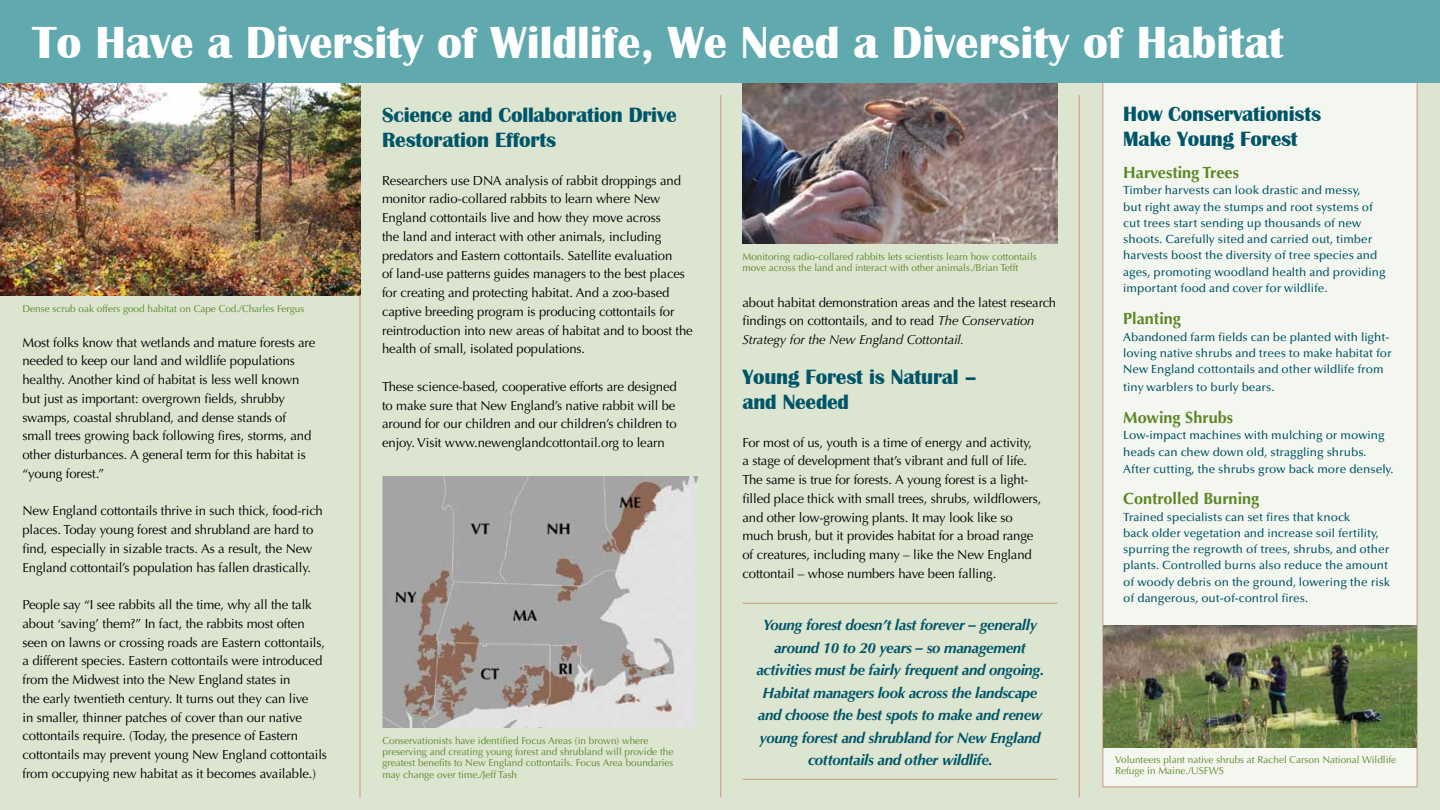
<style>
.page{position:relative;width:1440px;height:810px;background:#dbe5d0}
.page>*{position:absolute;margin:0;border:0;box-sizing:border-box;transform-origin:0 0}
.t1{font:700 46.25px "Britannic";color:#fff}
.t2{font:700 21.25px/25px "Britannic";letter-spacing:-.01em;color:#005568}
.t3{font:700 16.25px "Optima LT Std";color:#5c8727}
.t4{font:italic 700 15px/22.5px "Optima LT Std";letter-spacing:-.02em;color:#005568;text-align:center}
.t5{font:13.12px/18.8px "Optima LT Std";letter-spacing:-.01em;color:#000}
.t6{font:500 11.88px/16.2px "Optima LT Std";color:#005568}
.t7{font:10px/11.2px "Optima LT Std";color:#5c8727}
.s1{font-style:italic}
</style>
<div class="page">
<hr style="left:359px;top:293px;width:2px;height:504px;background:#cea78e">
<hr style="left:1079px;top:95px;width:1px;height:702px;background:#cea78e">
<div style="left:1103px;top:45px;width:314px;height:742px;background:#f4f7f0"></div>
<img style="left:1103px;top:625px;width:314px;height:123px">
<img style="left:0;top:82px;width:361px;height:213px">
<hr style="left:742px;top:603px;width:316px;height:1px;background:#cea78e">
<hr style="left:742px;top:779px;width:316px;height:1px;background:#cea78e">
<img style="left:742px;top:82px;width:316px;height:161px">
<img style="left:383px;top:477px;width:315px;height:251px">
<div style="left:0;top:0;width:1440px;height:82px;background:#60a9af"></div>
<hr style="left:720px;top:95px;width:1px;height:702px;background:#cea78e">
<h1 class="t1" style="left:32px;top:16px;width:1253px">To Have a Diversity of Wildlife, We Need a Diversity of Habitat</h1>
<p class="t7" style="left:22px;top:303px;width:283px">Dense scrub oak offers good habitat on Cape Cod./Charles Fergus</p>
<p class="t5" style="left:22px;top:333px;width:294px">Most folks know that wetlands and mature forests are needed to keep our land and wildlife populations healthy. Another kind of habitat is less well known but just as important: overgrown fields, shrubby swamps, coastal shrubland, and dense stands of small trees growing back following fires, storms, and other disturbances. A general term for this habitat is “young forest.”</p>
<p class="t5" style="left:22px;top:502px;width:302px">New England cottontails thrive in such thick, food-rich places. Today young forest and shrubland are hard to find, especially in sizable tracts. As a result, the New England cottontail’s population has fallen drastically.</p>
<p class="t5" style="left:22px;top:596px;width:306px">People say “I see rabbits all the time, why all the talk about ‘saving’ them?” In fact, the rabbits most often seen on lawns or crossing roads are Eastern cottontails, a different species. Eastern cottontails were introduced from the Midwest into the New England states in<br>the early twentieth century. It turns out they can live<br>in smaller, thinner patches of cover than our native cottontails require. (Today, the presence of Eastern cottontails may prevent young New England cottontails from occupying new habitat as it becomes available.)</p>
<h2 class="t2" style="left:382px;top:103px;width:296px">Science and Collaboration Drive<br>Restoration Efforts</h2>
<p class="t5" style="left:382px;top:171px;width:312px">Researchers use DNA analysis of rabbit droppings and monitor radio-collared rabbits to learn where New England cottontails live and how they move across<br>the land and interact with other animals, including predators and Eastern cottontails. Satellite evaluation<br>of land-use patterns guides managers to the best places for creating and protecting habitat. And a zoo-based captive breeding program is producing cottontails for reintroduction into new areas of habitat and to boost the health of small, isolated populations.</p>
<p class="t5" style="left:382px;top:377px;width:296px;text-align:justify">These science-based, cooperative efforts are designed to make sure that New England’s native rabbit will be around for our children and our children’s children to enjoy. Visit www.newenglandcottontail.org to learn</p>
<p class="t7" style="left:382px;top:735px;width:292px">Conservationists have identified Focus Areas (in brown) where preserving and creating young forest and shrubland will provide the greatest benefits to New England cottontails. Focus Area boundaries may change over time./Jeff Tash</p>
<p class="t7" style="left:742px;top:251px;width:296px">Monitoring radio-collared rabbits lets scientists learn how cottontails move across the land and interact with other animals./Brian Tefft</p>
<p class="t5" style="left:742px;top:293px;width:315px">about habitat demonstration areas and the latest research findings on cottontails, and to read <span class="s1">The Conservation<br>Strategy for the New England Cottontail.</span></p>
<h2 class="t2" style="left:742px;top:365px;width:236px">Young Forest is Natural – and Needed</h2>
<p class="t5" style="left:742px;top:433px;width:300px">For most of us, youth is a time of energy and activity, a stage of development that’s vibrant and full of life.<br>The same is true for forests. A young forest is a light&shy;filled place thick with small trees, shrubs, wildflowers, and other low-growing plants. It may look like so much brush, but it provides habitat for a broad range of creatures, including many – like the New England cottontail – whose numbers have been falling.</p>
<p class="t4" style="left:756px;top:614px;width:289px">Young forest doesn’t last forever – generally around 10 to 20 years – so management activities must be fairly frequent and ongoing.<br>Habitat managers look across the landscape and choose the best spots to make and renew young forest and shrubland for New England cottontails and other wildlife.</p>
<h2 class="t2" style="left:1123px;top:101px;width:199px">How Conservationists<br>Make Young Forest</h2>
<p class="t3" style="left:1123px;top:163px;width:117px">Harvesting Trees</p>
<p class="t6" style="left:1123px;top:183px;width:264px">Timber harvests can look drastic and messy,<br>but right away the stumps and root systems of cut trees start sending up thousands of new shoots. Carefully sited and carried out, timber harvests boost the diversity of tree species and ages, promoting woodland health and providing important food and cover for wildlife.</p>
<p class="t3" style="left:1123px;top:309px;width:59px">Planting</p>
<p class="t6" style="left:1123px;top:329px;width:270px">Abandoned farm fields can be planted with light&shy;loving native shrubs and trees to make habitat for<br>New England cottontails and other wildlife from</p>
<p class="t6" style="left:1123px;top:379px;width:153px">tiny warblers to burly bears.</p>
<p class="t3" style="left:1123px;top:408px;width:111px">Mowing Shrubs</p>
<p class="t6" style="left:1123px;top:428px;width:263px">Low-impact machines with mulching or mowing heads can chew down old, straggling shrubs.</p>
<p class="t6" style="left:1123px;top:461px;width:272px">After cutting, the shrubs grow back more densely.</p>
<p class="t3" style="left:1123px;top:489px;width:138px">Controlled Burning</p>
<p class="t6" style="left:1123px;top:509px;width:269px">Trained specialists can set fires that knock<br>back older vegetation and increase soil fertility, spurring the regrowth of trees, shrubs, and other plants. Controlled burns also reduce the amount of woody debris on the ground, lowering the risk of dangerous, out-of-control fires.</p>
<p class="t7" style="left:1115px;top:754px;width:283px">Volunteers plant native shrubs at Rachel Carson National Wildlife<br>Refuge in Maine./USFWS</p>
</div>
